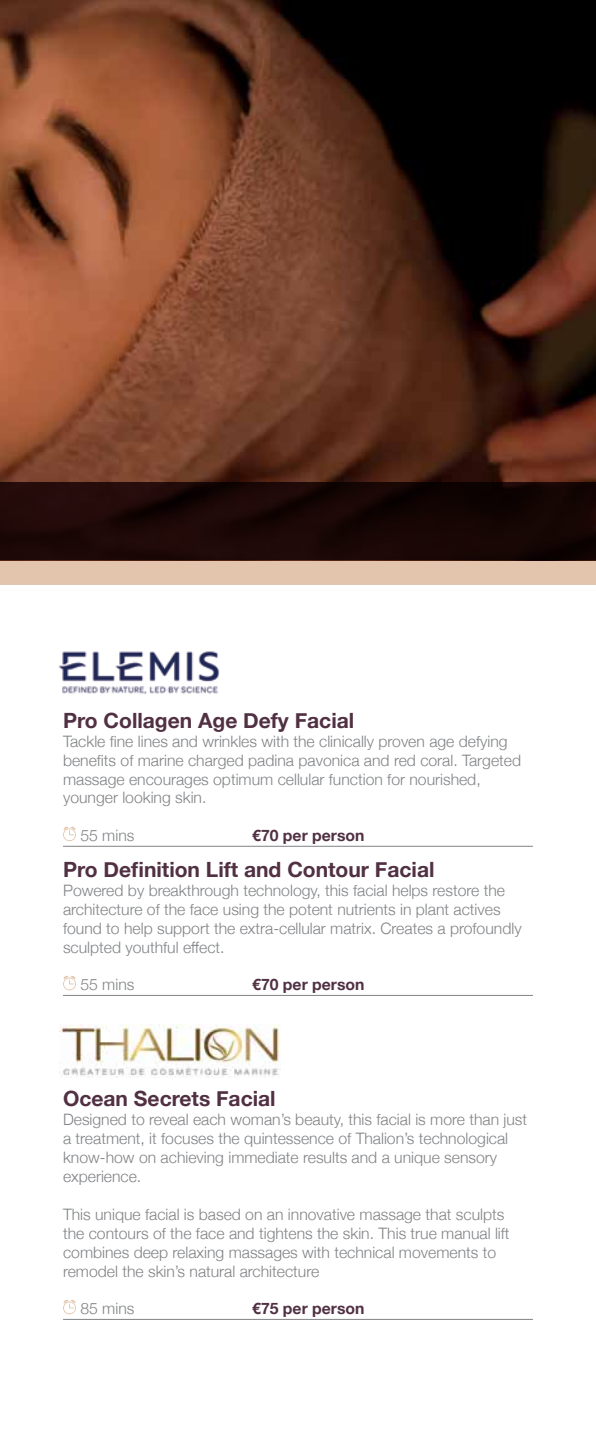
<style>
.page{position:relative;width:596px;height:1439px;background:#fff}
.page>*{position:absolute;margin:0;border:0;box-sizing:border-box;transform-origin:0 0}
.t1{font:700 21px "Helvetica Neue";color:#503042}
.t2{font:300 15.75px/18.9px "Helvetica Neue";color:#808285}
.t3{font:700 15.75px "Helvetica Neue";color:#503042}
</style>
<div class="page">
<img style="left:0;top:0;width:595px;height:482px">
<div style="left:0;top:482px;width:595px;height:78px;background:linear-gradient(to right,#220a09,#110402)"></div>
<div style="left:0;top:560px;width:595px;height:25px;background:#e2c5ac"></div>
<svg style="left:63px;top:826px;width:13px;height:15px"></svg>
<hr style="left:63px;top:846px;width:469px;height:1px;background:#808285">
<svg style="left:63px;top:975px;width:13px;height:16px"></svg>
<hr style="left:63px;top:995px;width:469px;height:1px;background:#808285">
<img style="left:58px;top:651px;width:162px;height:43px">
<svg style="left:63px;top:1299px;width:13px;height:15px"></svg>
<hr style="left:63px;top:1319px;width:469px;height:1px;background:#808285">
<img style="left:60px;top:1024px;width:220px;height:54px">
<h1 class="t1" style="left:63px;top:704px;width:292px">Pro Collagen Age Defy Facial</h1>
<p class="t2" style="left:63px;top:730px;width:459px">Tackle fine lines and wrinkles with the clinically proven age defying benefits of marine charged padina pavonica and red coral. Targeted massage encourages optimum cellular function for nourished, younger looking skin.</p>
<p class="t2" style="left:80px;top:825px;width:55px">55 mins</p>
<p class="t3" style="left:252px;top:823px;width:114px">€70 per person</p>
<h1 class="t1" style="left:63px;top:853px;width:372px">Pro Definition Lift and Contour Facial</h1>
<p class="t2" style="left:63px;top:879px;width:460px">Powered by breakthrough technology, this facial helps restore the architecture of the face using the potent nutrients in plant actives found to help support the extra-cellular matrix. Creates a profoundly sculpted youthful effect.</p>
<p class="t2" style="left:80px;top:974px;width:55px">55 mins</p>
<p class="t3" style="left:252px;top:972px;width:114px">€70 per person</p>
<h1 class="t1" style="left:63px;top:1082px;width:214px">Ocean Secrets Facial</h1>
<p class="t2" style="left:63px;top:1109px;width:465px">Designed to reveal each woman’s beauty, this facial is more than just a treatment, it focuses the quintessence of Thalion’s technological know-how on achieving immediate results and a unique sensory experience.</p>
<p class="t2" style="left:63px;top:1203px;width:448px">This unique facial is based on an innovative massage that sculpts the contours of the face and tightens the skin. This true manual lift combines deep relaxing massages with technical movements to remodel the skin’s natural architecture</p>
<p class="t2" style="left:80px;top:1298px;width:55px">85 mins</p>
<p class="t3" style="left:252px;top:1296px;width:114px">€75 per person</p>
</div>
